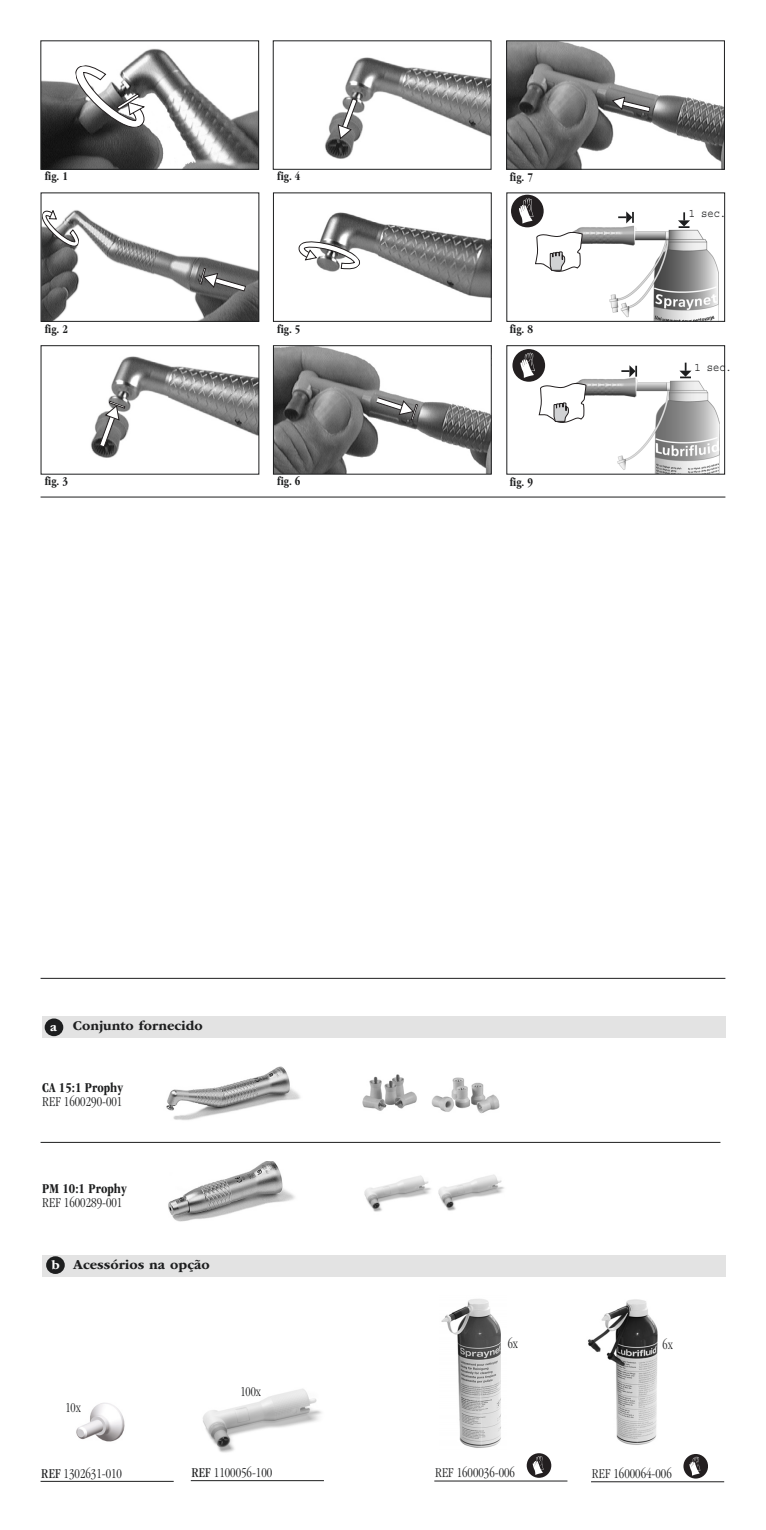
<style>
.page{position:relative;width:766px;height:1530px;background:#fff}
.page>*{position:absolute;margin:0;border:0;box-sizing:border-box;transform-origin:0 0}
.t1{font:300 condensed 14px "ITC Garamond Std";color:#1d1e1f}
.t2{font:700 14px "ITC Garamond Std";color:#1d1e1f}
.t3{font:700 condensed 14px "ITC Garamond Std";color:#1d1e1f}
.t4{font:300 condensed 14px "ITC Garamond Std";color:#1d1e1f;scale:.95 1}
.t5{font:700 13.12px "ITC Garamond Std";color:#fff}
.t6{font:700 condensed 12.25px "ITC Garamond Std";color:#1d1e1f}
.t7{font:12.25px "Courier";color:#1d1e1f;scale:.85 1}
.s1{font-weight:400}
</style>
<div class="page">
<hr style="left:41px;top:496px;width:684px;height:1px;background:#1d1e1f">
<hr style="left:41px;top:978px;width:684px;height:1px;background:#1d1e1f">
<div style="left:42px;top:1255px;width:683px;height:22px;background:#e3e3e3"></div>
<div style="left:46px;top:1256px;width:19px;height:18px;background:#1d1e1f;border-radius:50%"></div>
<div style="left:42px;top:1016px;width:683px;height:22px;background:#e3e3e3"></div>
<div style="left:45px;top:1018px;width:18px;height:18px;background:#1d1e1f;border-radius:50%"></div>
<hr style="left:41px;top:1481px;width:133px;height:1px;background:#1d1e1f">
<hr style="left:191px;top:1480px;width:133px;height:1px;background:#1d1e1f">
<img style="left:588px;top:1299px;width:70px;height:146px">
<hr style="left:591px;top:1481px;width:133px;height:1px;background:#1d1e1f">
<hr style="left:41px;top:1142px;width:679px;height:1px;background:#1d1e1f">
<div style="left:683px;top:1454px;width:25px;height:24px;background:#231f20;border-radius:50%"></div>
<svg style="left:689px;top:1456px;width:11px;height:19px"></svg>
<img style="left:441px;top:1299px;width:60px;height:149px">
<hr style="left:434px;top:1480px;width:133px;height:1px;background:#1d1e1f">
<div style="left:527px;top:1453px;width:24px;height:24px;background:#231f20;border-radius:50%"></div>
<svg style="left:532px;top:1456px;width:11px;height:19px"></svg>
<img style="left:166px;top:1066px;width:135px;height:54px">
<img style="left:362px;top:1074px;width:55px;height:37px">
<img style="left:431px;top:1077px;width:69px;height:37px">
<img style="left:168px;top:1161px;width:127px;height:61px">
<img style="left:364px;top:1175px;width:67px;height:37px">
<img style="left:438px;top:1174px;width:66px;height:37px">
<img style="left:76px;top:1403px;width:49px;height:39px">
<img style="left:203px;top:1388px;width:119px;height:65px">
<img style="left:325px;top:57px;width:164px;height:102px">
<div style="left:273px;top:41px;width:218px;height:129px;border:1px solid #1d1e1f"></div>
<img style="left:508px;top:43px;width:214px;height:125px">
<div style="left:506px;top:41px;width:218px;height:129px;border:1px solid #1d1e1f"></div>
<img style="left:320px;top:212px;width:169px;height:86px">
<div style="left:273px;top:193px;width:218px;height:129px;border:1px solid #1d1e1f"></div>
<img style="left:538px;top:216px;width:180px;height:104px">
<div style="left:506px;top:193px;width:219px;height:129px;border:1px solid #1d1e1f"></div>
<img style="left:275px;top:347px;width:214px;height:125px">
<div style="left:273px;top:345px;width:218px;height:129px;border:1px solid #1d1e1f"></div>
<img style="left:586px;top:366px;width:134px;height:106px">
<div style="left:506px;top:345px;width:219px;height:129px;border:1px solid #1d1e1f"></div>
<img style="left:43px;top:48px;width:214px;height:120px">
<div style="left:41px;top:41px;width:218px;height:129px;border:1px solid #1d1e1f"></div>
<img style="left:43px;top:211px;width:214px;height:109px">
<div style="left:41px;top:193px;width:218px;height:129px;border:1px solid #1d1e1f"></div>
<img style="left:91px;top:356px;width:166px;height:102px">
<div style="left:41px;top:345px;width:218px;height:129px;border:1px solid #1d1e1f"></div>
<svg style="left:75px;top:63px;width:73px;height:65px"></svg>
<svg style="left:535px;top:232px;width:47px;height:51px"></svg>
<svg style="left:618px;top:211px;width:16px;height:12px"></svg>
<svg style="left:678px;top:212px;width:12px;height:16px"></svg>
<div style="left:511px;top:195px;width:32px;height:32px;background:#231f20;border-radius:50%"></div>
<svg style="left:519px;top:198px;width:14px;height:25px"></svg>
<div style="left:512px;top:349px;width:33px;height:33px;background:#231f20;border-radius:50%"></div>
<svg style="left:520px;top:353px;width:66px;height:70px"></svg>
<svg style="left:621px;top:365px;width:16px;height:12px"></svg>
<svg style="left:679px;top:363px;width:12px;height:15px"></svg>
<svg style="left:42px;top:209px;width:38px;height:38px"></svg>
<svg style="left:199px;top:268px;width:47px;height:24px"></svg>
<svg style="left:99px;top:401px;width:27px;height:47px"></svg>
<svg style="left:337px;top:98px;width:21px;height:42px"></svg>
<svg style="left:298px;top:240px;width:63px;height:29px"></svg>
<svg style="left:373px;top:395px;width:45px;height:26px"></svg>
<svg style="left:611px;top:96px;width:40px;height:16px"></svg>
<p class="t6" style="left:45px;top:172px;width:25px">fig. 1</p>
<p class="t6" style="left:277px;top:172px;width:25px">fig. 4</p>
<p class="t6" style="left:510px;top:172px;width:25px">fig. 7</p>
<p class="t7" style="left:688px;top:209px;width:46px">1 sec.</p>
<p class="t6" style="left:45px;top:324px;width:25px">fig. 2</p>
<p class="t6" style="left:277px;top:324px;width:25px">fig. 5</p>
<p class="t6" style="left:510px;top:324px;width:25px">fig. 8</p>
<p class="t7" style="left:694px;top:363px;width:46px">1 sec.</p>
<p class="t6" style="left:45px;top:477px;width:25px">fig. 3</p>
<p class="t6" style="left:277px;top:477px;width:25px">fig. 6</p>
<p class="t6" style="left:510px;top:477px;width:25px">fig. 9</p>
<p class="t5" style="left:50px;top:1018px;width:8px">a</p>
<p class="t2" style="left:73px;top:1017px;width:131px">Conjunto fornecido</p>
<p class="t3" style="left:42px;top:1082px;width:82px">CA 15:1 Prophy</p>
<p class="t1" style="left:42px;top:1096px;width:82px">REF 1600290-001</p>
<p class="t3" style="left:42px;top:1182px;width:86px">PM 10:1 Prophy</p>
<p class="t1" style="left:42px;top:1196px;width:82px">REF 1600289-001</p>
<p class="t5" style="left:52px;top:1257px;width:9px">b</p>
<p class="t2" style="left:73px;top:1256px;width:138px">Acessórios na opção</p>
<p class="t4" style="left:65px;top:1402px;width:18px">10x</p>
<p class="t4" style="left:240px;top:1386px;width:23px">100x</p>
<p class="t4" style="left:507px;top:1338px;width:12px">6x</p>
<p class="t4" style="left:662px;top:1339px;width:12px">6x</p>
<p class="t1" style="left:41px;top:1467px;width:82px"><span class="s1">REF</span> 1302631-010</p>
<p class="t1" style="left:191px;top:1467px;width:82px"><span class="s1">REF</span> 1100056-100</p>
<p class="t1" style="left:592px;top:1468px;width:82px">REF 1600064-006</p>
<p class="t1" style="left:435px;top:1467px;width:82px">REF 1600036-006</p>
</div>
